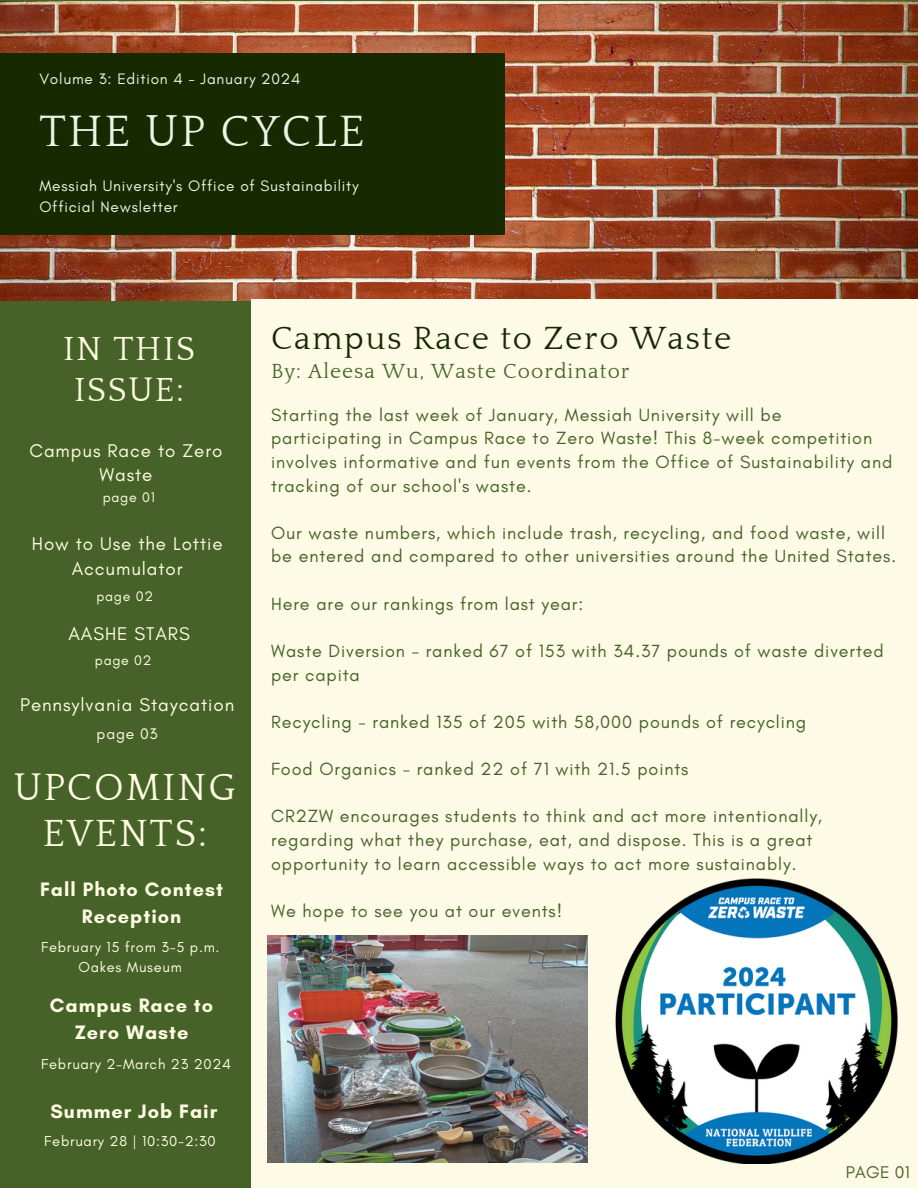
<style>
.page{position:relative;width:918px;height:1188px;background:#466228}
.page>*{position:absolute;margin:0;border:0;box-sizing:border-box;transform-origin:0 0}
.t1{font:45px "Quattrocento";letter-spacing:.05em;color:#edf4e6}
.t2{font:38.85px/46px "Quattrocento";letter-spacing:.05em;color:#fefee3;text-align:center}
.t3{font:34.2px/40.7px "Quattrocento";letter-spacing:.05em;color:#fefee3;text-align:center}
.t4{font:33px "Quattrocento";letter-spacing:.05em;color:#162900}
.t5{font:21px "Quattrocento";letter-spacing:.05em;color:#466228}
.t6{font:700 19.8px/27px "Glacial Indifference";letter-spacing:.05em;color:#fefee3;text-align:center}
.t7{font:18.75px/24.6px "Glacial Indifference";letter-spacing:.05em;color:#fefee3;text-align:center}
.t8{font:18px/23.7px "Glacial Indifference";letter-spacing:.05em;color:#466228}
.t9{font:17.25px "Glacial Indifference";letter-spacing:.015em;color:#466228}
.t10{font:15.6px "Glacial Indifference";letter-spacing:.05em;color:#fefee3}
.t11{font:15.45px "Glacial Indifference";letter-spacing:.05em;color:#edf4e6}
.t12{font:14.7px "Glacial Indifference";letter-spacing:.05em;color:#fefee3}
.t13{font:14.1px "Glacial Indifference";letter-spacing:.05em;color:#fefee3}
</style>
<div class="page">
<img style="left:0;top:1px;width:918px;height:299px">
<div style="left:251px;top:300px;width:667px;height:888px;background:#fdfae6"></div>
<div style="left:0;top:53px;width:505px;height:181px;background:#162900"></div>
<img style="left:615px;top:879px;width:283px;height:284px">
<img style="left:268px;top:936px;width:319px;height:227px">
<h1 class="t11" style="left:39px;top:69px;width:263px">Volume 3: Edition 4 - January 2024</h1>
<p class="t1" style="left:39px;top:108px;width:327px">THE UP CYCLE</p>
<p class="t11" style="left:39px;top:177px;width:321px">Messiah University's Office of Sustainability</p>
<p class="t11" style="left:39px;top:197px;width:140px">Official Newsletter</p>
<p class="t3" style="left:63px;top:330px;width:134px">IN THIS<br>ISSUE:</p>
<p class="t7" style="left:29px;top:438px;width:195px">Campus Race to Zero<br>Waste</p>
<p class="t13" style="left:103px;top:489px;width:53px">page 01</p>
<p class="t7" style="left:32px;top:531px;width:192px">How to Use the Lottie<br>Accumulator</p>
<p class="t13" style="left:96px;top:587px;width:58px">page 02</p>
<p class="t7" style="left:68px;top:621px;width:123px">AASHE STARS</p>
<h5 class="t13" style="left:95px;top:652px;width:58px">page 02</h5>
<h5 class="t7" style="left:20px;top:692px;width:216px">Pennsylvania Staycation</h5>
<p class="t10" style="left:97px;top:724px;width:63px">page 03</p>
<p class="t2" style="left:14px;top:766px;width:224px">UPCOMING<br>EVENTS:</p>
<p class="t6" style="left:40px;top:876px;width:185px">Fall Photo Contest<br>Reception</p>
<p class="t12" style="left:41px;top:938px;width:180px">February 15 from 3-5 p.m.</p>
<h2 class="t12" style="left:79px;top:958px;width:105px">Oakes Museum</h2>
<p class="t6" style="left:50px;top:992px;width:165px">Campus Race to<br>Zero Waste</p>
<h5 class="t12" style="left:41px;top:1055px;width:191px">February 2-March 23 2024</h5>
<p class="t6" style="left:51px;top:1098px;width:168px">Summer Job Fair</p>
<p class="t12" style="left:44px;top:1132px;width:173px">February 28 | 10:30-2:30</p>
<p class="t4" style="left:271px;top:321px;width:462px">Campus Race to Zero Waste</p>
<p class="t5" style="left:271px;top:360px;width:360px">By: Aleesa Wu, Waste Coordinator</p>
<h6 class="t8" style="left:271px;top:403px;width:623px">Starting the last week of January, Messiah University will be participating in Campus Race to Zero Waste! This 8-week competition involves informative and fun events from the Office of Sustainability and tracking of our school's waste.</h6>
<p class="t8" style="left:271px;top:521px;width:627px">Our waste numbers, which include trash, recycling, and food waste, will be entered and compared to other universities around the United States.</p>
<p class="t8" style="left:271px;top:592px;width:314px">Here are our rankings from last year:</p>
<p class="t8" style="left:271px;top:639px;width:614px">Waste Diversion - ranked 67 of 153 with 34.37 pounds of waste diverted per capita</p>
<p class="t8" style="left:271px;top:710px;width:537px">Recycling - ranked 135 of 205 with 58,000 pounds of recycling</p>
<p class="t8" style="left:271px;top:757px;width:419px">Food Organics - ranked 22 of 71 with 21.5 points</p>
<p class="t8" style="left:271px;top:804px;width:553px">CR2ZW encourages students to think and act more intentionally, regarding what they purchase, eat, and dispose. This is a great opportunity to learn accessible ways to act more sustainably.</p>
<p class="t8" style="left:271px;top:899px;width:293px">We hope to see you at our events!</p>
<h3 class="t9" style="left:846px;top:1161px;width:65px">PAGE 01</h3>
</div>
